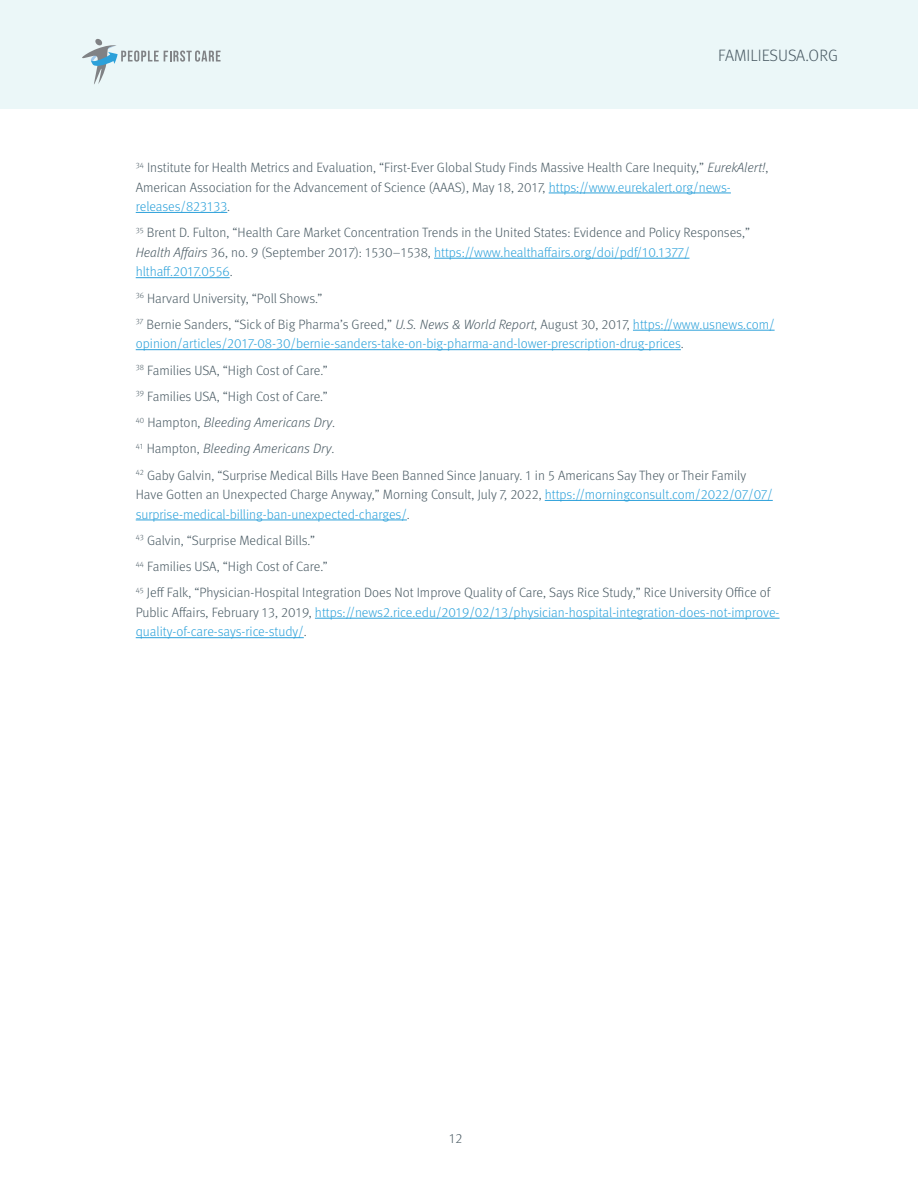
<style>
.page{position:relative;width:918px;height:1188px;background:#fff}
.page>*{position:absolute;margin:0;border:0;box-sizing:border-box;transform-origin:0 0}
.t1{font:300 16.5px "Meta OT";color:#4b5c65}
.ENDNOTES{font:300 13.5px/19.5px "Meta OT";color:#4b5c65}
.ENDNOTES-2{font:300 13.5px/19.5px "Meta OT";color:#2ca1da}
.ENDNOTES-3{font:italic 300 13.5px "Meta OT";color:#4b5c65}
.s1{font-style:italic}
.s2{color:#2ca1da}
.s3{color:#4b5c65}
.s4{font-style:italic;color:#4b5c65}
.s5{font-style:normal}
</style>
<div class="page">
<div style="left:0;top:0;width:918px;height:109px;background:#ebf7f8"></div>
<svg style="left:82px;top:39px;width:139px;height:45px"></svg>
<hr style="left:549px;top:193px;width:182px;height:1px;background:#2ca1da">
<hr style="left:136px;top:212px;width:91px;height:1px;background:#2ca1da">
<hr style="left:434px;top:258px;width:255px;height:1px;background:#2ca1da">
<hr style="left:136px;top:277px;width:94px;height:1px;background:#2ca1da">
<hr style="left:633px;top:330px;width:142px;height:1px;background:#2ca1da">
<hr style="left:136px;top:349px;width:545px;height:1px;background:#2ca1da">
<hr style="left:545px;top:500px;width:228px;height:1px;background:#2ca1da">
<hr style="left:136px;top:520px;width:271px;height:1px;background:#2ca1da">
<hr style="left:315px;top:618px;width:465px;height:1px;background:#2ca1da">
<hr style="left:136px;top:637px;width:168px;height:1px;background:#2ca1da">
<p class="t1" style="left:718px;top:45px;width:122px">FAMILIESUSA.ORG</p>
<p class="ENDNOTES" style="left:136px;top:158px;width:634px"><sup>34</sup> Institute for Health Metrics and Evaluation, “First-Ever Global Study Finds Massive Health Care Inequity,” <span class="s1">EurekAlert!</span>,<br>American Association for the Advancement of Science (AAAS), May 18, 2017, <span class="s2">https://www.eurekalert.org/news&shy;releases/823133</span>.</p>
<p class="ENDNOTES" style="left:136px;top:223px;width:616px"><sup>35</sup> Brent D. Fulton, “Health Care Market Concentration Trends in the United States: Evidence and Policy Responses,”<br><span class="s1">Health Affairs</span> 36, no. 9 (September 2017): 1530–1538, <span class="s2">https://www.healthaffairs.org/doi/pdf/10.1377/ hlthaff.2017.0556</span>.</p>
<p class="ENDNOTES" style="left:136px;top:289px;width:188px"><sup>36</sup> Harvard University, “Poll Shows.”</p>
<p class="ENDNOTES-2" style="left:136px;top:315px;width:640px"><sup>37</sup> <span class="s3">Bernie Sanders, “Sick of Big Pharma’s Greed,”</span> <span class="s4">U.S. News &amp; World Report</span><span class="s3">, August 30, 2017,</span> https://www.usnews.com/ opinion/articles/2017-08-30/bernie-sanders-take-on-big-pharma-and-lower-prescription-drug-prices<span class="s3">.</span></p>
<p class="ENDNOTES" style="left:136px;top:361px;width:193px"><sup>38</sup> Families USA, “High Cost of Care.”</p>
<p class="ENDNOTES" style="left:136px;top:387px;width:193px"><sup>39</sup> Families USA, “High Cost of Care.”</p>
<p class="ENDNOTES-3" style="left:136px;top:415px;width:201px"><sup>40</sup> <span class="s5">Hampton,</span> Bleeding Americans Dry<span class="s5">.</span></p>
<p class="ENDNOTES-3" style="left:136px;top:441px;width:200px"><sup>41</sup> <span class="s5">Hampton,</span> Bleeding Americans Dry<span class="s5">.</span></p>
<p class="ENDNOTES" style="left:136px;top:466px;width:639px"><sup>42</sup> Gaby Galvin, “Surprise Medical Bills Have Been Banned Since January. 1 in 5 Americans Say They or Their Family<br>Have Gotten an Unexpected Charge Anyway,” Morning Consult, July 7, 2022, <span class="s2">https://morningconsult.com/2022/07/07/ surprise-medical-billing-ban-unexpected-charges/</span>.</p>
<p class="ENDNOTES" style="left:136px;top:531px;width:181px"><sup>43</sup> Galvin, “Surprise Medical Bills.”</p>
<p class="ENDNOTES" style="left:136px;top:557px;width:194px"><sup>44</sup> Families USA, “High Cost of Care.”</p>
<p class="ENDNOTES" style="left:136px;top:583px;width:645px"><sup>45</sup> Jeff Falk, “Physician-Hospital Integration Does Not Improve Quality of Care, Says Rice Study,” Rice University Office of<br>Public Affairs, February 13, 2019, <span class="s2">https://news2.rice.edu/2019/02/13/physician-hospital-integration-does-not-improve&shy;quality-of-care-says-rice-study/</span>.</p>
<p class="ENDNOTES" style="left:449px;top:1129px;width:15px">12</p>
</div>
